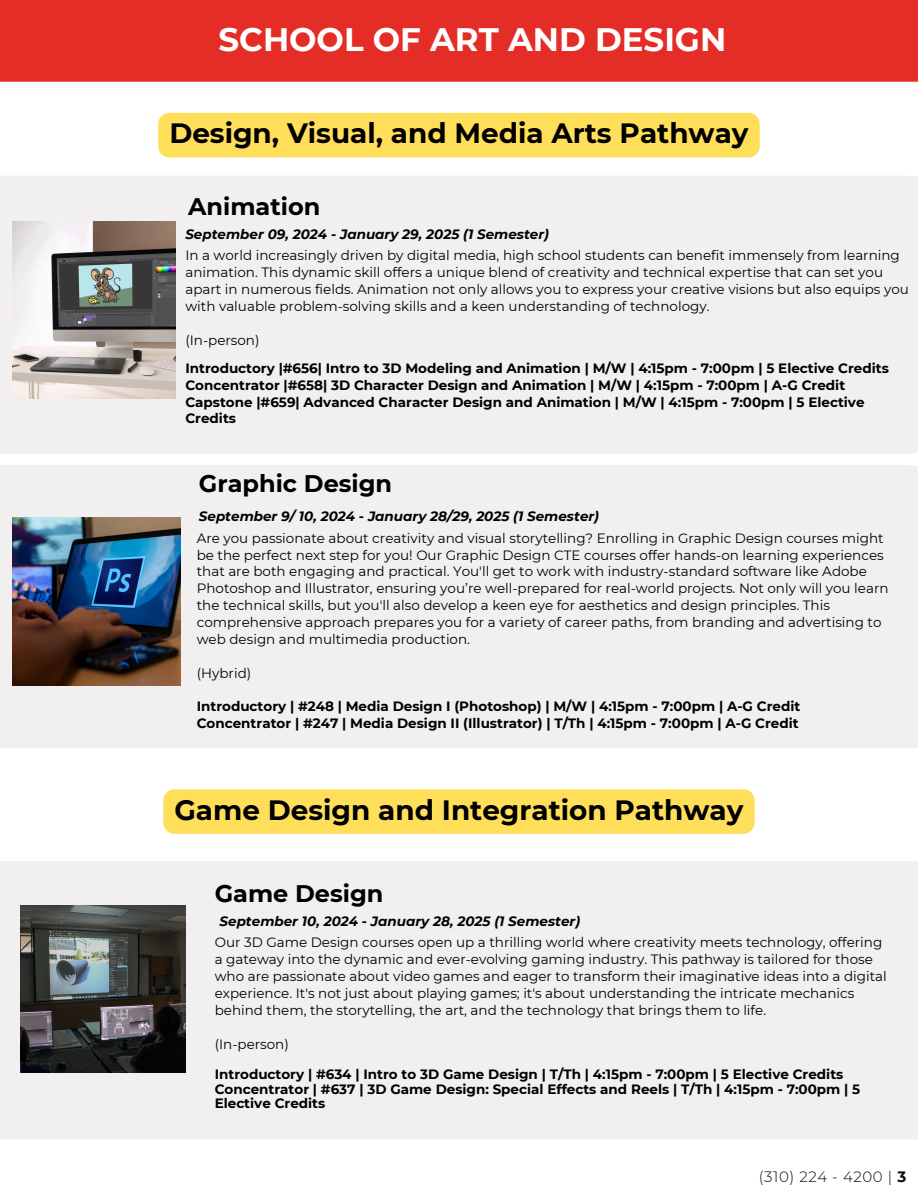
<style>
.page{position:relative;width:918px;height:1188px;background:#fff}
.page>*{position:absolute;margin:0;border:0;box-sizing:border-box;transform-origin:0 0}
.t1{font:700 32.4px "Montserrat";color:#fff}
.t2{font:700 27.9px "Montserrat";color:#000}
.t3{font:700 24px "Montserrat";color:#000}
.t4{font:700 24px "Montserrat";color:#fff}
.t5{font:300 15px "Montserrat";letter-spacing:.04em;color:#0b0b0b}
.t6{font:13.5px/16.8px "Montserrat";color:#000}
.t7{font:700 13.5px/16.8px "Montserrat";color:#000}
.t8{font:italic 700 13.5px "Montserrat";color:#000}
.s1{font-weight:700}
</style>
<div class="page">
<div style="left:0;top:176px;width:918px;height:278px;background:#f1efef"></div>
<div style="left:158px;top:113px;width:602px;height:44px;background:#ffde59;border-radius:11px"></div>
<div style="left:0;top:0;width:918px;height:82px;background:#e52d27"></div>
<div style="left:0;top:465px;width:918px;height:278px;background:#f1efef"></div>
<img style="left:12px;top:518px;width:169px;height:167px">
<div style="left:0;top:861px;width:918px;height:278px;background:#f1efef"></div>
<img style="left:21px;top:905px;width:164px;height:168px">
<div style="left:163px;top:789px;width:592px;height:45px;background:#ffde59;border-radius:11px"></div>
<img style="left:12px;top:222px;width:163px;height:176px">
<h3 class="t4" style="left:259px;top:13px;width:377px">SCHOOL OF ART AND DESIGN</h3>
<h4 class="t1" style="left:219px;top:19px;width:509px">SCHOOL OF ART AND DESIGN</h4>
<h2 class="t2" style="left:169px;top:116px;width:581px">Design, Visual, and Media Arts Pathway</h2>
<p class="t3" style="left:188px;top:192px;width:134px">Animation</p>
<h5 class="t8" style="left:185px;top:226px;width:365px">September 09, 2024 - January 29, 2025 (1 Semester)</h5>
<p class="t6" style="left:185px;top:247px;width:725px">In a world increasingly driven by digital media, high school students can benefit immensely from learning animation. This dynamic skill offers a unique blend of creativity and technical expertise that can set you apart in numerous fields. Animation not only allows you to express your creative visions but also equips you with valuable problem-solving skills and a keen understanding of technology.</p>
<p class="t6" style="left:185px;top:331px;width:76px">(In-person)</p>
<h5 class="t7" style="left:185px;top:360px;width:705px">Introductory |#656| Intro to 3D Modeling and Animation | M/W | 4:15pm - 7:00pm | 5 Elective Credits Concentrator |#658| 3D Character Design and Animation | M/W | 4:15pm - 7:00pm | A-G Credit Capstone |#659| Advanced Character Design and Animation | M/W | 4:15pm - 7:00pm | 5 Elective Credits</h5>
<h4 class="t3" style="left:199px;top:468px;width:195px">Graphic Design</h4>
<h5 class="t8" style="left:199px;top:508px;width:402px">September 9/ 10, 2024 - January 28/29, 2025 (1 Semester)</h5>
<p class="t6" style="left:197px;top:529px;width:693px">Are you passionate about creativity and visual storytelling? Enrolling in Graphic Design courses might be the perfect next step for you! Our Graphic Design CTE courses offer hands-on learning experiences that are both engaging and practical. You'll get to work with industry-standard software like Adobe Photoshop and Illustrator, ensuring you’re well-prepared for real-world projects. Not only will you learn the technical skills, but you'll also develop a keen eye for aesthetics and design principles. This comprehensive approach prepares you for a variety of career paths, from branding and advertising to web design and multimedia production.</p>
<p class="t6" style="left:197px;top:664px;width:56px">(Hybrid)</p>
<h5 class="t7" style="left:197px;top:698px;width:605px">Introductory | #248 | Media Design I (Photoshop) | M/W | 4:15pm - 7:00pm | A-G Credit<br>Concentrator | #247 | Media Design II (Illustrator) | T/Th | 4:15pm - 7:00pm | A-G Credit</h5>
<p class="t2" style="left:174px;top:793px;width:570px">Game Design and Integration Pathway</p>
<h2 class="t3" style="left:215px;top:879px;width:170px">Game Design</h2>
<h5 class="t8" style="left:220px;top:913px;width:362px">September 10, 2024 - January 28, 2025 (1 Semester)</h5>
<p class="t6" style="left:215px;top:934px;width:674px">Our 3D Game Design courses open up a thrilling world where creativity meets technology, offering a gateway into the dynamic and ever-evolving gaming industry. This pathway is tailored for those who are passionate about video games and eager to transform their imaginative ideas into a digital experience. It's not just about playing games; it's about understanding the intricate mechanics behind them, the storytelling, the art, and the technology that brings them to life.</p>
<p class="t6" style="left:215px;top:1035px;width:76px">(In-person)</p>
<h5 class="t7" style="left:215px;top:1067px;width:647px;line-height:14.7px">Introductory | #634 | Intro to 3D Game Design | T/Th | 4:15pm - 7:00pm | 5 Elective Credits<br>Concentrator | #637 | 3D Game Design: Special Effects and Reels | T/Th | 4:15pm - 7:00pm | 5<br>Elective Credits</h5>
<h1 class="t5" style="left:759px;top:1168px;width:149px">(310) 224 - 4200 | <span class="s1">3</span></h1>
</div>
